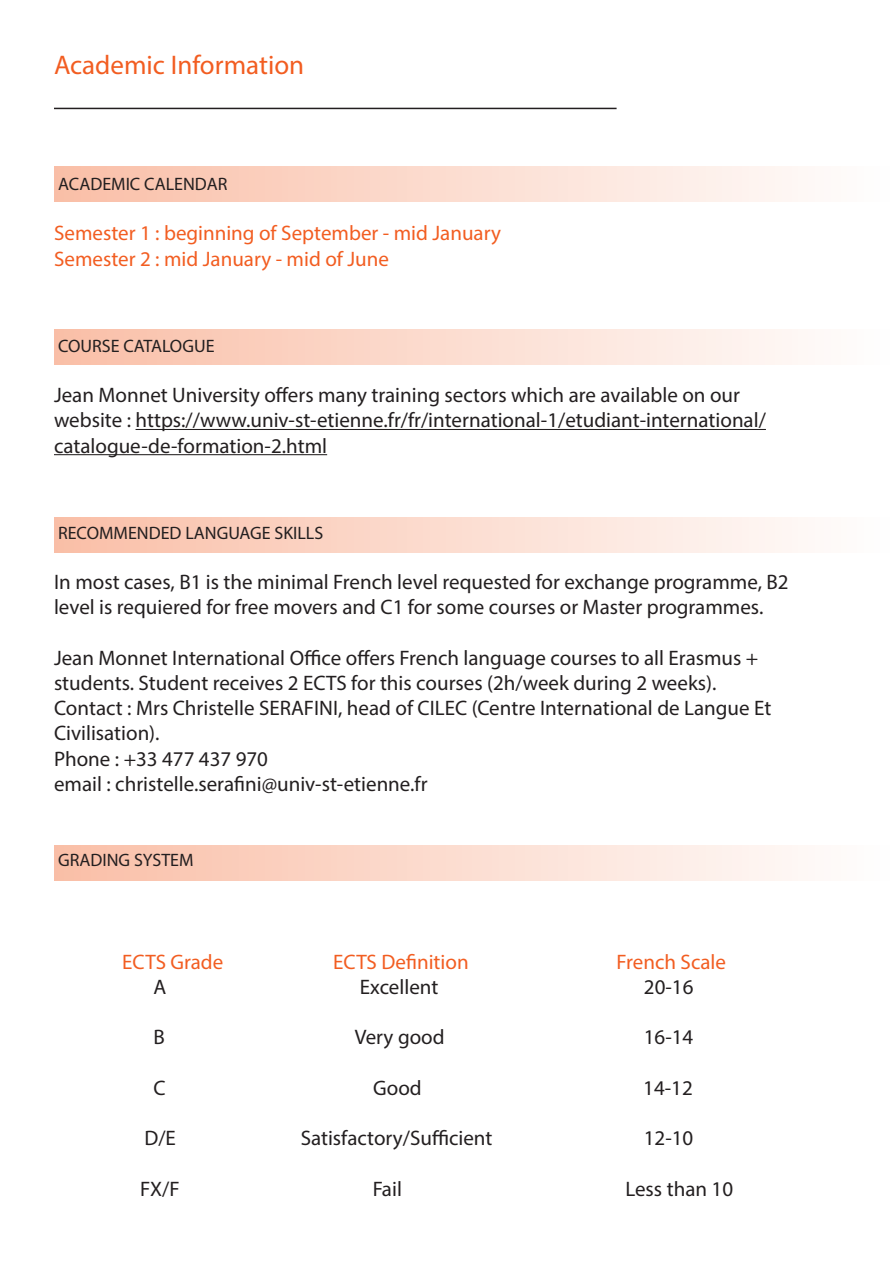
<style>
.page{position:relative;width:893px;height:1263px;background:#fff}
.page>*{position:absolute;margin:0;border:0;box-sizing:border-box;transform-origin:0 0}
.t1{font:27px "Myriad Pro";color:#f25d21}
.t2{font:21px/25.2px "Myriad Pro";color:#231f20}
.t3{font:21px/25.2px "Myriad Pro";color:#f25d21}
.t4{font:18px "Myriad Pro";color:#231f20}
</style>
<div class="page">
<div style="left:54px;top:845px;width:839px;height:36px;background:linear-gradient(to right,#f9bfa7,#fefefe)"></div>
<div style="left:54px;top:517px;width:839px;height:36px;background:linear-gradient(to right,#f9bfa7,#fefefe)"></div>
<div style="left:54px;top:329px;width:839px;height:36px;background:linear-gradient(to right,#f9bfa7,#fefefe)"></div>
<div style="left:54px;top:166px;width:839px;height:36px;background:linear-gradient(to right,#f9bfa7,#fefefe)"></div>
<hr style="left:54px;top:108px;width:563px;height:1px;background:#231f20">
<hr style="left:136px;top:429px;width:630px;height:1px;background:#231f20">
<hr style="left:54px;top:454px;width:273px;height:1px;background:#231f20">
<p class="t1" style="left:54px;top:49px;width:252px">Academic Information</p>
<p class="t4" style="left:58px;top:173px;width:171px">ACADEMIC CALENDAR</p>
<p class="t3" style="left:54px;top:220px;width:448px">Semester 1 : beginning of September - mid January<br>Semester 2 : mid January - mid of June</p>
<p class="t4" style="left:58px;top:335px;width:158px">COURSE CATALOGUE</p>
<p class="t2" style="left:54px;top:382px;width:713px">Jean Monnet University offers many training sectors which are available on our website : https://www.univ-st-etienne.fr/fr/international-1/etudiant-international/ catalogue-de-formation-2.html</p>
<p class="t4" style="left:58px;top:522px;width:267px">RECOMMENDED LANGUAGE SKILLS</p>
<p class="t2" style="left:54px;top:569px;width:736px">In most cases, B1 is the minimal French level requested for exchange programme, B2 level is requiered for free movers and C1 for some courses or Master programmes.</p>
<p class="t2" style="left:54px;top:645px;width:719px">Jean Monnet International Office offers French language courses to all Erasmus + students. Student receives 2 ECTS for this courses (2h/week during 2 weeks).<br>Contact : Mrs Christelle SERAFINI, head of CILEC (Centre International de Langue Et Civilisation).<br>Phone : +33 477 437 970<br>email : christelle.serafini@univ-st-etienne.fr</p>
<p class="t4" style="left:58px;top:849px;width:137px">GRADING SYSTEM</p>
<p class="t3" style="left:122px;top:949px;width:103px">ECTS Grade</p>
<p class="t3" style="left:333px;top:949px;width:137px">ECTS Definition</p>
<p class="t3" style="left:617px;top:949px;width:111px">French Scale</p>
<p class="t2" style="left:153px;top:974px;width:14px">A</p>
<p class="t2" style="left:360px;top:974px;width:80px">Excellent</p>
<p class="t2" style="left:644px;top:974px;width:51px">20-16</p>
<p class="t2" style="left:153px;top:1024px;width:13px">B</p>
<p class="t2" style="left:355px;top:1024px;width:91px">Very good</p>
<p class="t2" style="left:644px;top:1024px;width:51px">16-14</p>
<p class="t2" style="left:153px;top:1075px;width:14px">C</p>
<p class="t2" style="left:373px;top:1075px;width:50px">Good</p>
<p class="t2" style="left:643px;top:1075px;width:51px">14-12</p>
<p class="t2" style="left:144px;top:1125px;width:33px">D/E</p>
<p class="t2" style="left:301px;top:1125px;width:193px">Satisfactory/Sufficient</p>
<p class="t2" style="left:644px;top:1125px;width:51px">12-10</p>
<p class="t2" style="left:140px;top:1175px;width:41px">FX/F</p>
<p class="t2" style="left:373px;top:1175px;width:31px">Fail</p>
<p class="t2" style="left:625px;top:1175px;width:109px">Less than 10</p>
</div>
